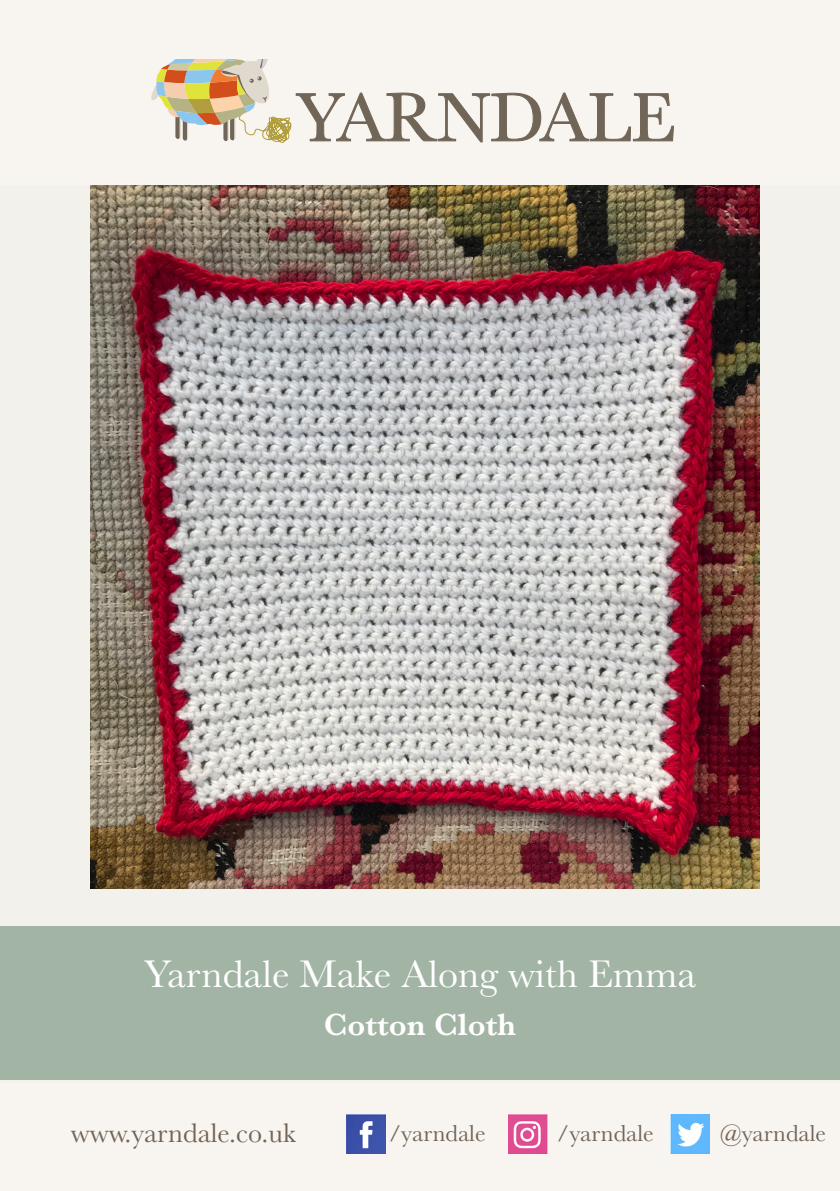
<style>
.page{position:relative;width:840px;height:1191px;background:#fff}
.page>*{position:absolute;margin:0;border:0;box-sizing:border-box;transform-origin:0 0}
.t1{font:71.2px "Baskerville";color:#716557}
.t2{font:40px "Baskerville";color:#fff}
.t3{font:600 32px "Baskerville";color:#fff}
.t4{font:28px "Baskerville";color:#726457}
.t5{font:24px "Baskerville";color:#726457}
</style>
<div class="page">
<div style="left:0;top:184px;width:839px;height:899px;background:#f2f1ec"></div>
<img style="left:90px;top:184px;width:669px;height:705px">
<div style="left:0;top:0;width:839px;height:184px;background:#f8f5f0"></div>
<div style="left:0;top:1083px;width:839px;height:108px;background:#f8f5f0"></div>
<div style="left:0;top:926px;width:839px;height:153px;background:#a2b4a4"></div>
<svg style="left:151px;top:60px;width:141px;height:83px"></svg>
<img style="left:347px;top:1114px;width:39px;height:39px">
<img style="left:508px;top:1114px;width:39px;height:39px">
<img style="left:670px;top:1114px;width:39px;height:39px">
<p class="t1" style="left:296px;top:76px;width:381px">YARNDALE</p>
<p class="t2" style="left:144px;top:948px;width:553px">Yarndale Make Along with Emma</p>
<p class="t3" style="left:323px;top:1002px;width:194px">Cotton Cloth</p>
<p class="t4" style="left:71px;top:1115px;width:226px">www.yarndale.co.uk</p>
<p class="t5" style="left:388px;top:1117px;width:98px">/yarndale</p>
<p class="t5" style="left:556px;top:1117px;width:98px">/yarndale</p>
<p class="t5" style="left:719px;top:1117px;width:108px">@yarndale</p>
</div>
